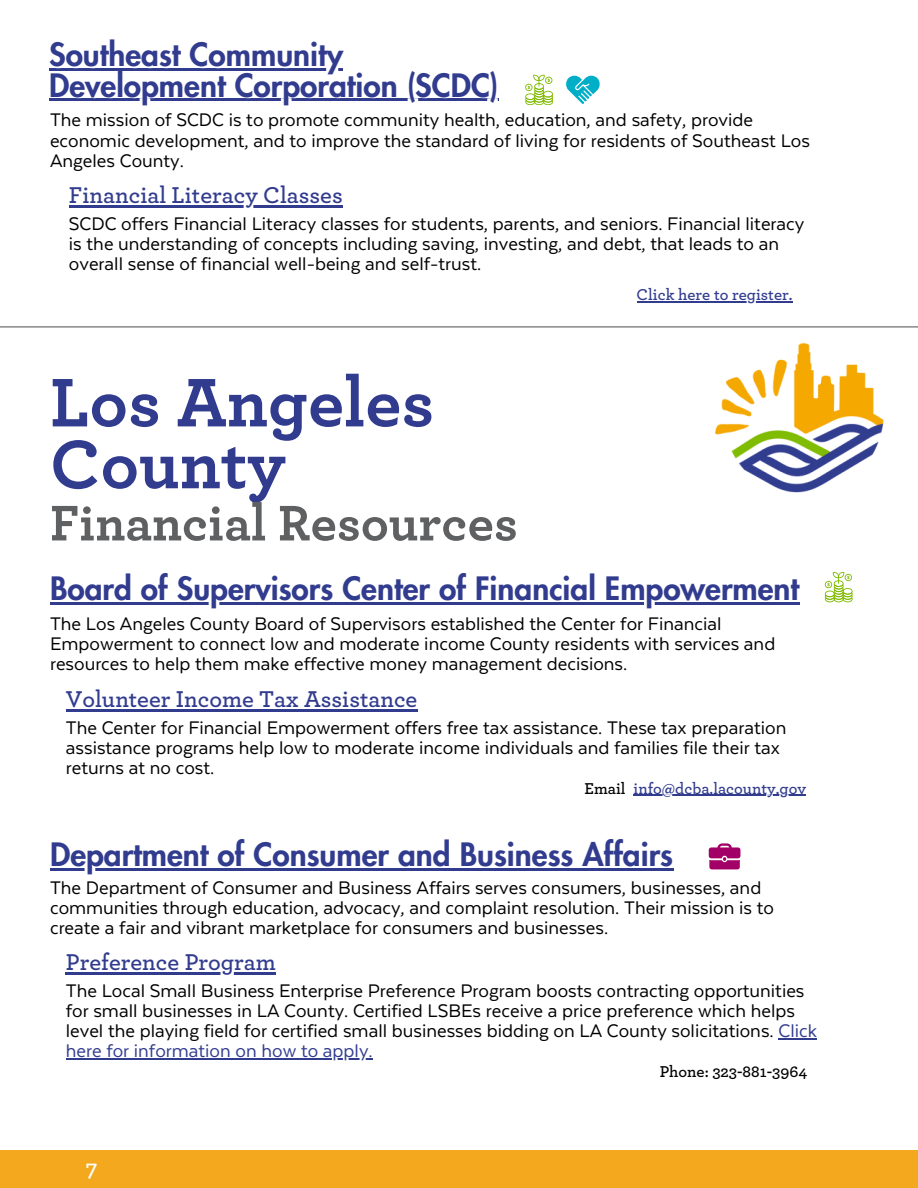
<style>
.page{position:relative;width:918px;height:1188px;background:#fff}
.page>*{position:absolute;margin:0;border:0;box-sizing:border-box;transform-origin:0 0}
.t1{font:700 72px "Archer Pro";color:#323c8f}
.t2{font:700 52.5px "Archer Pro";color:#5f6062}
.t3{font:800 31.5px "Futura LT Pro";color:#323c8f}
.t4{font:600 24px "Archer Pro";color:#323c8f}
.t5{font:600 24px "Archer Pro";color:#fff}
.t6{font:21px/20.2px "Texta";color:#000}
.t7{font:600 16.5px "Archer Pro";color:#323c8f}
.t8{font:600 16.5px "Archer Pro";color:#000}
.s1{color:#323c8f}
</style>
<div class="page">
<img style="left:0;top:74px;width:918px;height:1114px">
<hr style="left:49px;top:68px;width:294px;height:3px;background:#323c8f">
<hr style="left:49px;top:99px;width:450px;height:2px;background:#323c8f">
<hr style="left:69px;top:205px;width:274px;height:3px;background:#323c8f">
<hr style="left:637px;top:301px;width:156px;height:1px;background:#323c8f">
<hr style="left:0;top:326px;width:918px;height:1px;background:#5f6062">
<img style="left:709px;top:338px;width:187px;height:162px">
<hr style="left:50px;top:602px;width:749px;height:2px;background:#323c8f">
<hr style="left:66px;top:709px;width:351px;height:2px;background:#323c8f">
<hr style="left:634px;top:795px;width:172px;height:1px;background:#323c8f">
<svg style="left:825px;top:572px;width:28px;height:30px"></svg>
<hr style="left:50px;top:868px;width:623px;height:2px;background:#323c8f">
<hr style="left:66px;top:972px;width:210px;height:2px;background:#323c8f">
<hr style="left:779px;top:1038px;width:38px;height:1px;background:#323c8f">
<hr style="left:66px;top:1059px;width:307px;height:1px;background:#323c8f">
<svg style="left:709px;top:843px;width:31px;height:26px"></svg>
<svg style="left:525px;top:75px;width:28px;height:30px"></svg>
<svg style="left:565px;top:76px;width:36px;height:28px"></svg>
<p class="t3" style="left:49px;top:40px;width:295px">Southeast Community</p>
<p class="t3" style="left:49px;top:71px;width:451px">Development Corporation (SCDC)</p>
<p class="t6" style="left:50px;top:109px;width:761px">The mission of SCDC is to promote community health, education, and safety, provide economic development, and to improve the standard of living for residents of Southeast Los<br>Angeles County.</p>
<p class="t4" style="left:69px;top:184px;width:275px">Financial Literacy Classes</p>
<p class="t6" style="left:69px;top:212px;width:737px">SCDC offers Financial Literacy classes for students, parents, and seniors. Financial literacy is the understanding of concepts including saving, investing, and debt, that leads to an overall sense of financial well-being and self-trust.</p>
<p class="t7" style="left:637px;top:287px;width:157px">Click here to register.</p>
<p class="t1" style="left:50px;top:369px;width:386px">Los Angeles</p>
<p class="t1" style="left:50px;top:431px;width:237px">County</p>
<p class="t2" style="left:50px;top:498px;width:469px">Financial Resources</p>
<p class="t3" style="left:50px;top:574px;width:751px">Board of Supervisors Center of Financial Empowerment</p>
<p class="t6" style="left:50px;top:612px;width:727px">The Los Angeles County Board of Supervisors established the Center for Financial<br>Empowerment to connect low and moderate income County residents with services and resources to help them make effective money management decisions.</p>
<p class="t4" style="left:66px;top:688px;width:353px">Volunteer Income Tax Assistance</p>
<p class="t6" style="left:66px;top:716px;width:722px">The Center for Financial Empowerment offers free tax assistance. These tax preparation assistance programs help low to moderate income individuals and families file their tax returns at no cost.</p>
<p class="t8" style="left:585px;top:780px;width:43px">Email</p>
<p class="t7" style="left:634px;top:780px;width:174px">info@dcba.lacounty.gov</p>
<p class="t3" style="left:50px;top:840px;width:625px">Department of Consumer and Business Affairs</p>
<p class="t6" style="left:50px;top:876px;width:725px">The Department of Consumer and Business Affairs serves consumers, businesses, and communities through education, advocacy, and complaint resolution. Their mission is to create a fair and vibrant marketplace for consumers and businesses.</p>
<p class="t4" style="left:66px;top:951px;width:212px">Preference Program</p>
<p class="t6" style="left:66px;top:979px;width:753px">The Local Small Business Enterprise Preference Program boosts contracting opportunities for small businesses in LA County. Certified LSBEs receive a price preference which helps level the playing field for certified small businesses bidding on LA County solicitations. <span class="s1">Click here for information on how to apply.</span></p>
<p class="t5" style="left:86px;top:1157px;width:13px">7</p>
<p class="t8" style="left:660px;top:1064px;width:149px">Phone: 323-881-3964</p>
</div>
